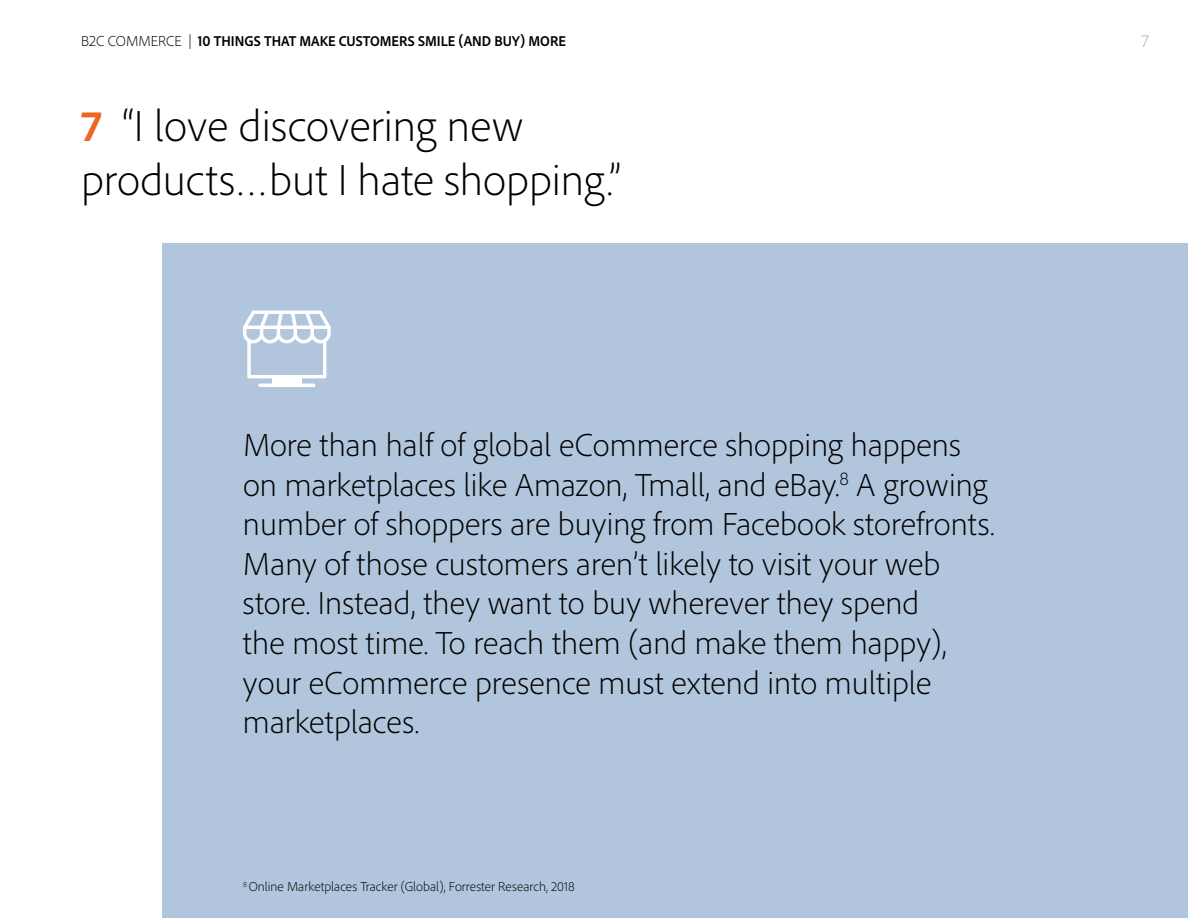
<style>
.page{position:relative;width:1188px;height:918px;background:#fff}
.page>*{position:absolute;margin:0;border:0;box-sizing:border-box;transform-origin:0 0}
.t1{font:300 45px/54px "Adobe Clean";color:#000}
.t2{font:300 33px/39.6px "Adobe Clean";color:#000}
.t3{font:300 18px "Adobe Clean";color:#acaaac}
.t4{font:700 semi-condensed 15px "Adobe Clean";color:#000}
.t5{font:300 15px "Adobe Clean";color:#000}
.t6{font:300 13.5px "Adobe Clean";color:#000}
.s1{font-weight:300;font-stretch:normal}
.s2{font-weight:700;color:#ee6524}
</style>
<div class="page">
<div style="left:162px;top:243px;width:1026px;height:675px;background:#b1c6dc"></div>
<div style="left:272px;top:378px;width:30px;height:6px;background:#fff"></div>
<svg style="left:243px;top:311px;width:88px;height:67px"></svg>
<hr style="left:258px;top:384px;width:57px;height:3px;background:#fff;border-radius:2px">
<p class="t5" style="left:81px;top:31px;width:39px">B2C comm</p>
<p class="t4" style="left:151px;top:31px;width:417px"><span class="s1">erce |</span> 10 THINGS THAT MAKE CUSTOMERS SMILE (AND BUY) MORE</p>
<p class="t3" style="left:1142px;top:30px;width:9px">7</p>
<h1 class="t1" style="left:81px;top:98px;width:541px"><span class="s2">7</span> “I love discovering new products…but I hate shopping.”</h1>
<p class="t2" style="left:243px;top:424px;width:753px">More than half of global eCommerce shopping happens on marketplaces like Amazon, Tmall, and eBay.<sup>8</sup> A growing number of shoppers are buying from Facebook storefronts.<br>Many of those customers aren’t likely to visit your web store. Instead, they want to buy wherever they spend<br>the most time. To reach them (and make them happy), your eCommerce presence must extend into multiple marketplaces.</p>
<p class="t6" style="left:243px;top:878px;width:333px"><sup>8</sup> Online Marketplaces Tracker (Global), Forrester Research, 2018</p>
</div>
